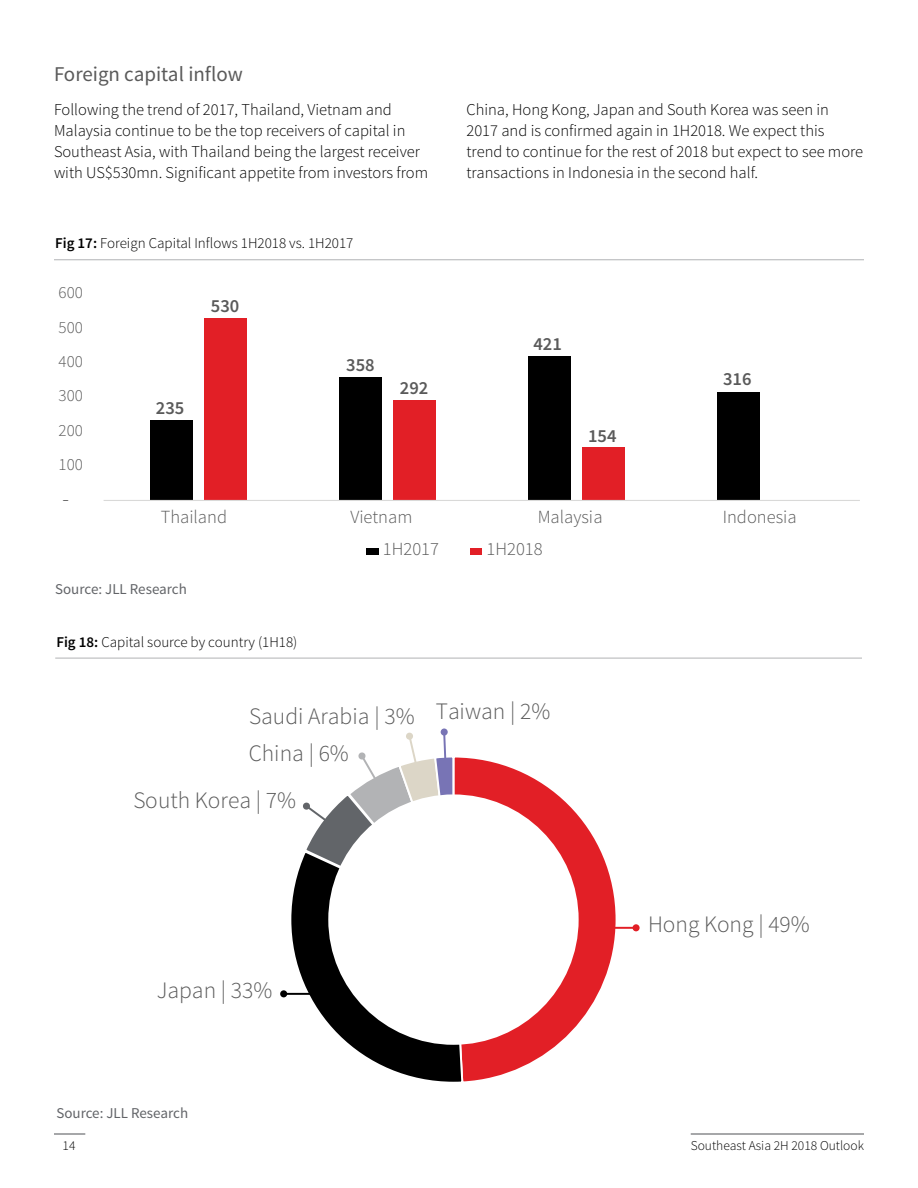
<style>
.page{position:relative;width:918px;height:1188px;background:#fff}
.page>*{position:absolute;margin:0;border:0;box-sizing:border-box;transform-origin:0 0}
.t1{font:300 23.55px "Source Sans Pro";color:#5a5a5a}
.t2{font:21px "Source Sans Pro";color:#5a5a5a}
.t3{font:300 18.45px "Source Sans Pro";color:#5a5a5a}
.t4{font:600 18.45px "Source Sans Pro";color:#5a5a5a}
.t5{font:300 16.95px "Source Sans Pro";color:#5a5a5a}
.body{font:300 16.5px/21px "Source Sans Pro";color:#000}
.Chart_titles{font:300 15px "Source Sans Pro";color:#000}
.source{font:15px "Source Sans Pro";color:#626468}
.t6{font:13.95px "Calibri";color:#5a5a5a;scale:1.54 1}
.t7{font:300 13.5px "Source Sans Pro";color:#000}
.s1{font-weight:600}
</style>
<div class="page">
<hr style="left:54px;top:1133px;width:31px;height:2px;background:#626468">
<hr style="left:691px;top:1133px;width:173px;height:2px;background:#626468">
<div style="left:150px;top:420px;width:43px;height:80px;background:#000"></div>
<div style="left:339px;top:377px;width:43px;height:123px;background:#000"></div>
<div style="left:528px;top:356px;width:43px;height:144px;background:#000"></div>
<div style="left:717px;top:392px;width:43px;height:108px;background:#000"></div>
<div style="left:204px;top:318px;width:42px;height:182px;background:#e21f26"></div>
<div style="left:393px;top:400px;width:42px;height:100px;background:#e21f26"></div>
<div style="left:582px;top:448px;width:42px;height:52px;background:#e21f26"></div>
<hr style="left:104px;top:500px;width:756px;height:1px;background:#d9d9d8">
<div style="left:366px;top:548px;width:12px;height:7px;background:#000"></div>
<div style="left:470px;top:548px;width:12px;height:7px;background:#e21f26"></div>
<hr style="left:54px;top:260px;width:810px;height:1px;background:#b1b2b4">
<hr style="left:55px;top:658px;width:807px;height:1px;background:#b1b2b4">
<svg style="left:464px;top:757px;width:155px;height:325px"></svg>
<div style="left:328px;top:794px;width:251px;height:251px;background:#fff;border-radius:50%"></div>
<hr style="left:608px;top:927px;width:28px;height:2px;background:#e21f26">
<div style="left:633px;top:924px;width:7px;height:7px;background:#e21f26;border-radius:50%"></div>
<hr style="left:284px;top:993px;width:28px;height:2px;background:#000">
<div style="left:280px;top:990px;width:7px;height:7px;background:#000;border-radius:50%"></div>
<svg style="left:288px;top:731px;width:176px;height:351px"></svg>
<div style="left:441px;top:728px;width:7px;height:8px;background:#7874b5;border-radius:50%"></div>
<h2 class="t2" style="left:54px;top:61px;width:190px">Foreign capital inflow</h2>
<p class="body" style="left:54px;top:99px;width:376px">Following the trend of 2017, Thailand, Vietnam and Malaysia continue to be the top receivers of capital in Southeast Asia, with Thailand being the largest receiver with US$530mn. Significant appetite from investors from</p>
<p class="body" style="left:467px;top:99px;width:398px">China, Hong Kong, Japan and South Korea was seen in 2017 and is confirmed again in 1H2018. We expect this trend to continue for the rest of 2018 but expect to see more transactions in Indonesia in the second half.</p>
<p class="Chart_titles" style="left:55px;top:234px;width:300px"><span class="s1">Fig 17:</span> Foreign Capital Inflows 1H2018 vs. 1H2017</p>
<p class="t5" style="left:59px;top:282px;width:26px">600</p>
<p class="t5" style="left:59px;top:317px;width:26px">500</p>
<p class="t5" style="left:59px;top:351px;width:26px">400</p>
<p class="t5" style="left:59px;top:385px;width:26px">300</p>
<p class="t5" style="left:59px;top:420px;width:26px">200</p>
<p class="t5" style="left:59px;top:454px;width:26px">100</p>
<p class="t6" style="left:63px;top:491px;width:6px">-</p>
<p class="t4" style="left:211px;top:294px;width:30px">530</p>
<p class="t4" style="left:156px;top:396px;width:30px">235</p>
<p class="t4" style="left:346px;top:354px;width:30px">358</p>
<p class="t4" style="left:400px;top:377px;width:30px">292</p>
<p class="t4" style="left:533px;top:332px;width:30px">421</p>
<p class="t4" style="left:588px;top:424px;width:30px">154</p>
<p class="t4" style="left:723px;top:367px;width:30px">316</p>
<p class="t3" style="left:161px;top:505px;width:68px">Thailand</p>
<p class="t3" style="left:350px;top:505px;width:64px">Vietnam</p>
<p class="t3" style="left:538px;top:505px;width:66px">Malaysia</p>
<p class="t3" style="left:723px;top:505px;width:75px">Indonesia</p>
<p class="t3" style="left:383px;top:538px;width:58px">1H2017</p>
<p class="t3" style="left:487px;top:538px;width:58px">1H2018</p>
<p class="source" style="left:55px;top:580px;width:133px">Source: JLL Research</p>
<p class="Chart_titles" style="left:56px;top:633px;width:243px"><span class="s1">Fig 18:</span> Capital source by country (1H18)</p>
<p class="t1" style="left:249px;top:702px;width:303px">Saudi Arabia | 3% Taiwan | 2%</p>
<p class="t1" style="left:249px;top:739px;width:102px">China | 6%</p>
<p class="t1" style="left:133px;top:786px;width:164px">South Korea | 7%</p>
<p class="t1" style="left:157px;top:976px;width:117px">Japan | 33%</p>
<p class="source" style="left:56px;top:1104px;width:133px">Source: JLL Research</p>
<p class="t1" style="left:648px;top:910px;width:163px">Hong Kong | 49%</p>
<p class="t7" style="left:63px;top:1137px;width:14px">14</p>
<p class="t7" style="left:691px;top:1137px;width:175px">Southeast Asia 2H 2018 Outlook</p>
</div>
